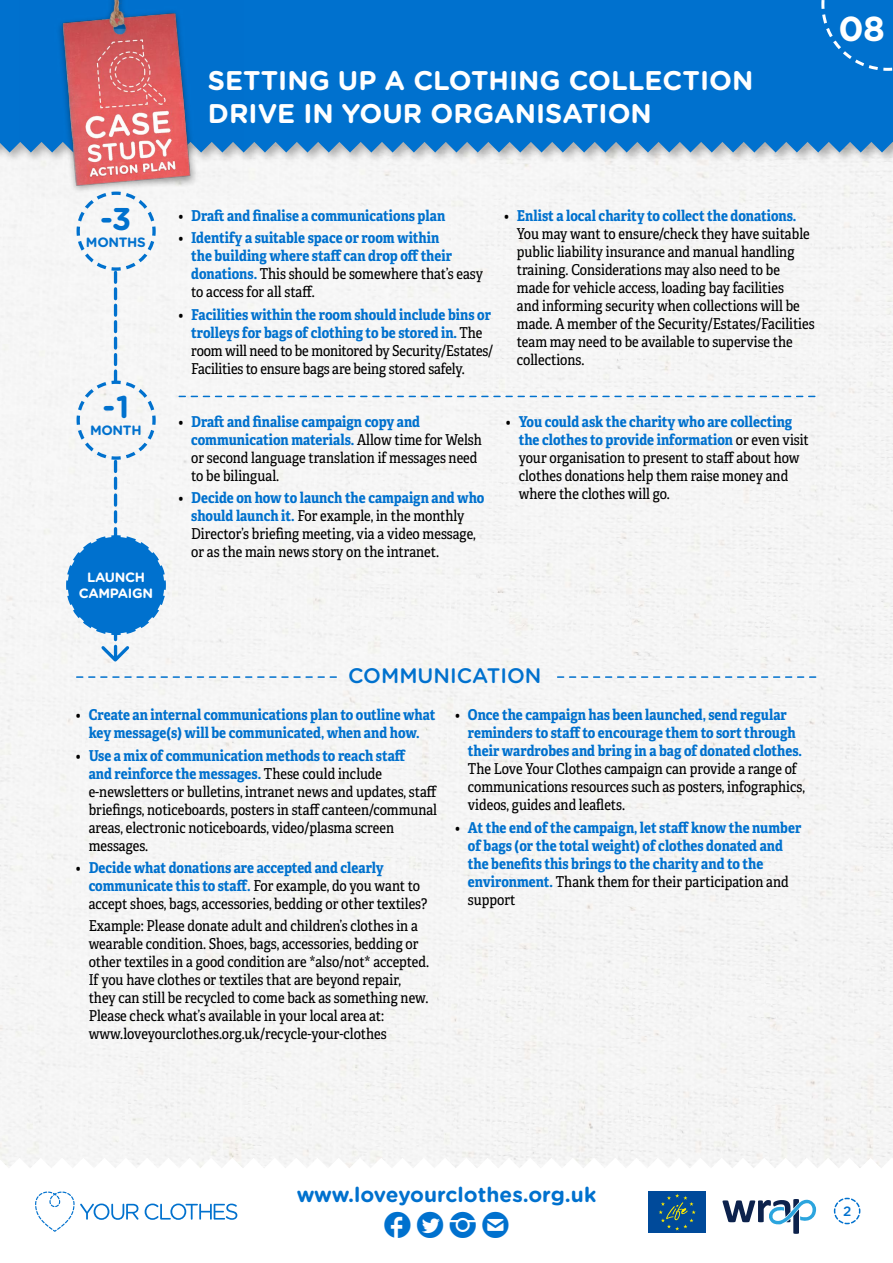
<style>
.page{position:relative;width:893px;height:1263px;background:#fff}
.page>*{position:absolute;margin:0;border:0;box-sizing:border-box;transform-origin:0 0}
.t1{font:700 34.65px "Gotham Rounded";color:#fff}
.t2{font:700 31.5px "Gotham Rounded";color:#0071ce}
.t3{font:700 27px/33px "Gotham Rounded";color:#fff}
.t4{font:26.1px "SS Social Circle";color:#0071ce}
.t5{font:700 21px "Gotham Rounded";color:#0071ce}
.t6{font:500 21px "Gotham Rounded";color:#0071ce}
.t7{font:15px/18px "Adelle Condensed";color:#000}
.t8{font:700 15px/18px "Adelle Condensed";color:#0071ce}
.t9{font:700 13.5px/16.5px "Gotham Rounded";letter-spacing:-.025em;color:#fff;text-align:center}
.t10{font:700 13.5px "Gotham Rounded";letter-spacing:-.025em;color:#0071ce}
.t11{font:500 13.5px "Gotham Rounded";color:#0071ce}
.s1{font-weight:400;color:#000}
.s2{font-weight:700;color:#0071ce}
</style>
<div class="page">
<div style="left:0;top:164px;width:893px;height:1004px;background:#f5f5f5"></div>
<svg style="left:833px;top:1197px;width:28px;height:28px"></svg>
<svg style="left:145px;top:1203px;width:92px;height:17px"></svg>
<svg style="left:35px;top:1191px;width:103px;height:41px"></svg>
<svg style="left:722px;top:1199px;width:94px;height:35px"></svg>
<div style="left:649px;top:1191px;width:57px;height:42px;background:#004a9a"></div>
<svg style="left:659px;top:1194px;width:37px;height:36px"></svg>
<svg style="left:179px;top:396px;width:636px;height:1px"></svg>
<svg style="left:64px;top:199px;width:104px;height:466px"></svg>
<div style="left:0;top:0;width:893px;height:164px;background:#000;opacity:.3"></div>
<div style="left:0;top:0;width:893px;height:152px;background:#0071ce"></div>
<div style="left:820px;top:0;width:73px;height:72px;background:#0071ce"></div>
<svg style="left:77px;top:676px;width:259px;height:2px"></svg>
<svg style="left:558px;top:676px;width:258px;height:2px"></svg>
<img style="left:19px;top:0;width:224px;height:199px">
<h3 class="t3" style="left:208px;top:63px;width:547px">SETTING UP A CLOTHING COLLECTION<br>DRIVE IN YOUR ORGANISATION</h3>
<h1 class="t1" style="left:839px;top:3px;width:48px">08</h1>
<h2 class="t2" style="left:100px;top:196px;width:33px">-3</h2>
<p class="t10" style="left:86px;top:232px;width:61px">MONTHS</p>
<h2 class="t2" style="left:102px;top:384px;width:28px">-1</h2>
<p class="t10" style="left:90px;top:420px;width:53px">MONTH</p>
<p class="t9" style="left:79px;top:568px;width:76px">LAUNCH<br>CAMPAIGN</p>
<p class="t8" style="left:178px;top:206px;width:268px"><span class="s1">•</span> Draft and finalise a communications plan</p>
<p class="t8" style="left:191px;top:228px;width:293px;text-indent:-13px"><span class="s1">•</span> Identify a suitable space or room within<br>the building where staff can drop off their donations. <span class="s1">This should be somewhere that’s easy to access for all staff.</span></p>
<p class="t7" style="left:191px;top:305px;width:304px;text-indent:-13px">• <span class="s2">Facilities within the room should include bins or trolleys for bags of clothing to be stored in.</span> The room will need to be monitored by Security/Estates/ Facilities to ensure bags are being stored safely.</p>
<p class="t7" style="left:517px;top:206px;width:299px;text-indent:-13px">• <span class="s2">Enlist a local charity to collect the donations.<br></span>You may want to ensure/check they have suitable public liability insurance and manual handling training. Considerations may also need to be made for vehicle access, loading bay facilities<br>and informing security when collections will be made. A member of the Security/Estates/Facilities team may need to be available to supervise the collections.</p>
<p class="t7" style="left:191px;top:412px;width:292px;text-indent:-13px">• <span class="s2">Draft and finalise campaign copy and communication materials.</span> Allow time for Welsh or second language translation if messages need to be bilingual.</p>
<p class="t7" style="left:191px;top:488px;width:295px;text-indent:-13px">• <span class="s2">Decide on how to launch the campaign and who should launch it.</span> For example, in the monthly Director’s briefing meeting, via a video message, or as the main news story on the intranet.</p>
<p class="t7" style="left:519px;top:412px;width:292px;text-indent:-13px">• <span class="s2">You could ask the charity who are collecting the clothes to provide information</span> or even visit your organisation to present to staff about how clothes donations help them raise money and where the clothes will go.</p>
<h3 class="t6" style="left:348px;top:661px;width:195px">COMMUNICATION</h3>
<p class="t8" style="left:76px;top:705px;width:361px;text-align:center"><span class="s1">•</span> Create an internal communications plan to outline what key message(s) will be communicated, when and how.</p>
<p class="t7" style="left:89px;top:746px;width:350px;text-indent:-13px">• <span class="s2">Use a mix of communication methods to reach staff<br>and reinforce the messages.</span> These could include e-newsletters or bulletins, intranet news and updates, staff briefings, noticeboards, posters in staff canteen/communal areas, electronic noticeboards, video/plasma screen messages.</p>
<p class="t7" style="left:89px;top:858px;width:340px;text-indent:-13px">• <span class="s2">Decide what donations are accepted and clearly communicate this to staff.</span> For example, do you want to accept shoes, bags, accessories, bedding or other textiles?</p>
<p class="t7" style="left:89px;top:916px;width:342px">Example: Please donate adult and children’s clothes in a wearable condition. Shoes, bags, accessories, bedding or other textiles in a good condition are *also/not* accepted.<br>If you have clothes or textiles that are beyond repair, they can still be recycled to come back as something new.<br>Please check what’s available in your local area at: www.loveyourclothes.org.uk/recycle-your-clothes</p>
<p class="t8" style="left:468px;top:705px;width:336px;text-indent:-13px"><span class="s1">•</span> Once the campaign has been launched, send regular reminders to staff to encourage them to sort through their wardrobes and bring in a bag of donated clothes.</p>
<p class="t7" style="left:468px;top:759px;width:339px">The Love Your Clothes campaign can provide a range of communications resources such as posters, infographics, videos, guides and leaflets.</p>
<p class="t8" style="left:468px;top:818px;width:335px;text-indent:-13px"><span class="s1">•</span> At the end of the campaign, let staff know the number of bags (or the total weight) of clothes donated and the benefits this brings to the charity and to the environment. <span class="s1">Thank them for their participation and support</span></p>
<h3 class="t5" style="left:297px;top:1179px;width:301px">www.loveyourclothes.org.uk</h3>
<h3 class="t4" style="left:384px;top:1211px;width:60px">FACEBOOK TWITTER</h3>
<h3 class="t4" style="left:482px;top:1211px;width:28px">✉</h3>
<p class="t11" style="left:843px;top:1201px;width:10px">2</p>
</div>
